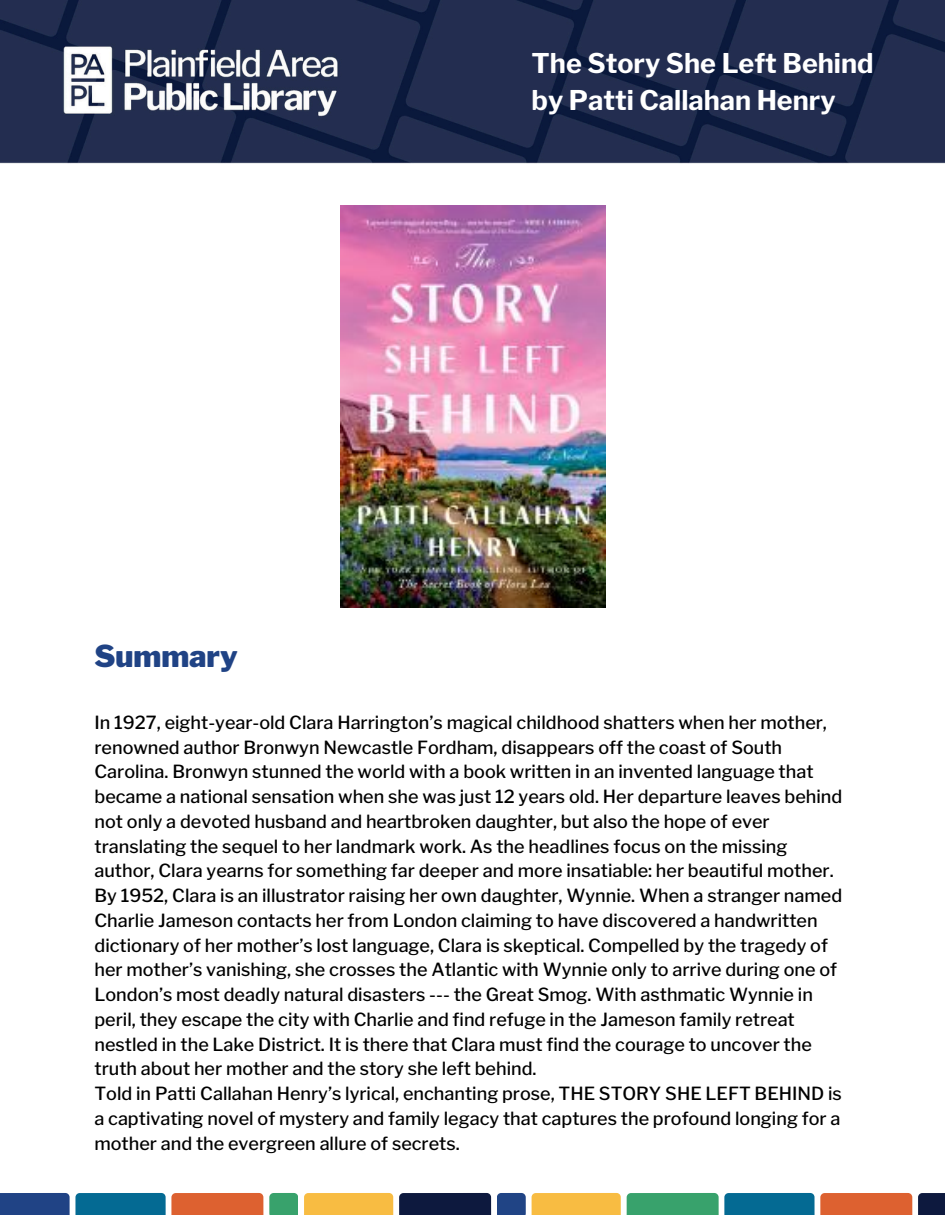
<style>
.page{position:relative;width:945px;height:1215px;background:#fff}
.page>*{position:absolute;margin:0;border:0;box-sizing:border-box;transform-origin:0 0}
.t1{font:900 30px "Libre Franklin";color:#204385}
.t2{font:700 27px/37.2px "Libre Franklin";color:#fff}
.t3{font:500 18px/24.8px "Libre Franklin";color:#000}
</style>
<div class="page">
<img style="left:0;top:0;width:945px;height:163px">
<svg style="left:0;top:1193px;width:263px;height:22px"></svg>
<svg style="left:269px;top:1193px;width:29px;height:22px"></svg>
<div style="left:304px;top:1193px;width:89px;height:22px;background:#f8bc42"></div>
<div style="left:399px;top:1193px;width:92px;height:22px;background:#0d193e"></div>
<svg style="left:497px;top:1193px;width:29px;height:22px"></svg>
<div style="left:532px;top:1193px;width:89px;height:22px;background:#f8bc42"></div>
<svg style="left:627px;top:1193px;width:285px;height:22px"></svg>
<div style="left:918px;top:1193px;width:27px;height:22px;background:#0d193e"></div>
<img style="left:340px;top:205px;width:266px;height:403px">
<h2 class="t1" style="left:94px;top:638px;width:145px">Summary</h2>
<p class="t2" style="left:532px;top:44px;width:344px">The Story She Left Behind by Patti Callahan Henry</p>
<p class="t3" style="left:94px;top:710px;width:749px">In 1927, eight-year-old Clara Harrington’s magical childhood shatters when her mother, renowned author Bronwyn Newcastle Fordham, disappears off the coast of South Carolina. Bronwyn stunned the world with a book written in an invented language that became a national sensation when she was just 12 years old. Her departure leaves behind not only a devoted husband and heartbroken daughter, but also the hope of ever translating the sequel to her landmark work. As the headlines focus on the missing author, Clara yearns for something far deeper and more insatiable: her beautiful mother.<br>By 1952, Clara is an illustrator raising her own daughter, Wynnie. When a stranger named Charlie Jameson contacts her from London claiming to have discovered a handwritten dictionary of her mother’s lost language, Clara is skeptical. Compelled by the tragedy of her mother’s vanishing, she crosses the Atlantic with Wynnie only to arrive during one of London’s most deadly natural disasters --- the Great Smog. With asthmatic Wynnie in peril, they escape the city with Charlie and find refuge in the Jameson family retreat nestled in the Lake District. It is there that Clara must find the courage to uncover the truth about her mother and the story she left behind.<br>Told in Patti Callahan Henry’s lyrical, enchanting prose, THE STORY SHE LEFT BEHIND is a captivating novel of mystery and family legacy that captures the profound longing for a mother and the evergreen allure of secrets.</p>
</div>
